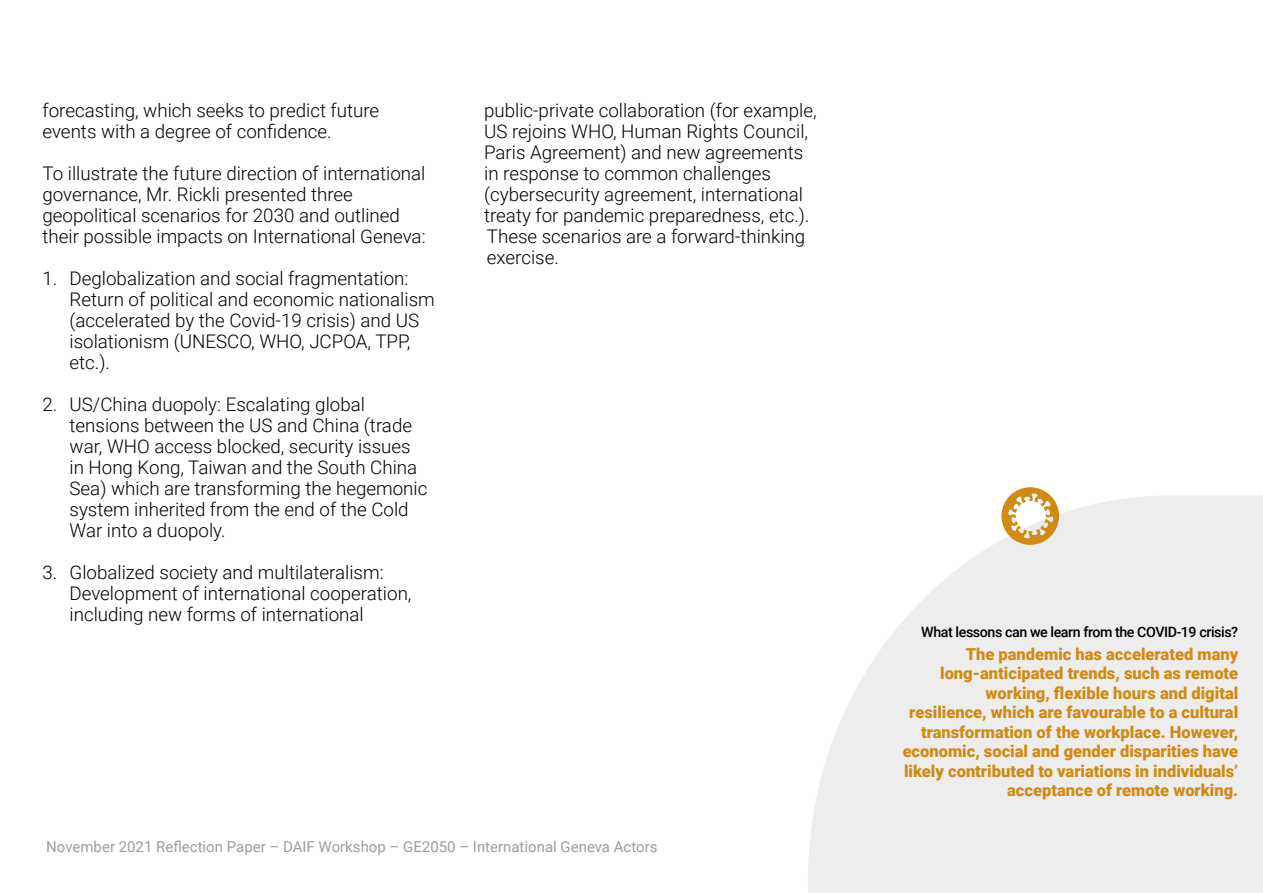
<style>
.page{position:relative;width:1263px;height:893px;background:#fff}
.page>*{position:absolute;margin:0;border:0;box-sizing:border-box;transform-origin:0 0}
.t1{font:300 18.75px/21px "Roboto";color:#000}
.t2{font:900 16.5px/19.5px "Roboto";color:#d18a12;text-align:right}
.t3{font:15px "Roboto";color:#9d9d9c}
.t4{font:500 14.25px "Roboto";letter-spacing:-.03em;color:#000}
</style>
<div class="page">
<svg style="left:808px;top:495px;width:455px;height:398px;fill:#ededed"></svg>
<svg style="left:1001px;top:487px;width:58px;height:58px"></svg>
<p class="t1" style="left:43px;top:99px;width:338px">forecasting, which seeks to predict future events with a degree of confidence.</p>
<p class="t1" style="left:43px;top:162px;width:385px">To illustrate the future direction of international governance, Mr. Rickli presented three geopolitical scenarios for 2030 and outlined their possible impacts on International Geneva:</p>
<p class="t1" style="left:70px;top:267px;width:367px;text-indent:-27px">1. Deglobalization and social fragmentation:<br>Return of political and economic nationalism (accelerated by the Covid-19 crisis) and US isolationism (UNESCO, WHO, JCPOA, TPP, etc.).</p>
<p class="t1" style="left:70px;top:393px;width:359px;text-indent:-27px">2. US/China duopoly: Escalating global tensions between the US and China (trade war, WHO access blocked, security issues in Hong Kong, Taiwan and the South China Sea) which are transforming the hegemonic system inherited from the end of the Cold War into a duopoly.</p>
<p class="t1" style="left:70px;top:561px;width:343px;text-indent:-27px">3. Globalized society and multilateralism:<br>Development of international cooperation, including new forms of international</p>
<p class="t1" style="left:484px;top:99px;width:334px">public-private collaboration (for example, US rejoins WHO, Human Rights Council, Paris Agreement) and new agreements in response to common challenges (cybersecurity agreement, international treaty for pandemic preparedness, etc.).<br>These scenarios are a forward-thinking exercise.</p>
<p class="t3" style="left:46px;top:836px;width:613px">November 2021 Reflection Paper – DAIF Workshop – GE2050 – International Geneva Actors</p>
<p class="t4" style="left:921px;top:622px;width:318px">What lessons can we learn from the COVID-19 crisis?</p>
<p class="t2" style="left:903px;top:643px;width:337px">The pandemic has accelerated many long-anticipated trends, such as remote working, flexible hours and digital<br>resilience, which are favourable to a cultural transformation of the workplace. However, economic, social and gender disparities have likely contributed to variations in individuals’ acceptance of remote working.</p>
</div>
